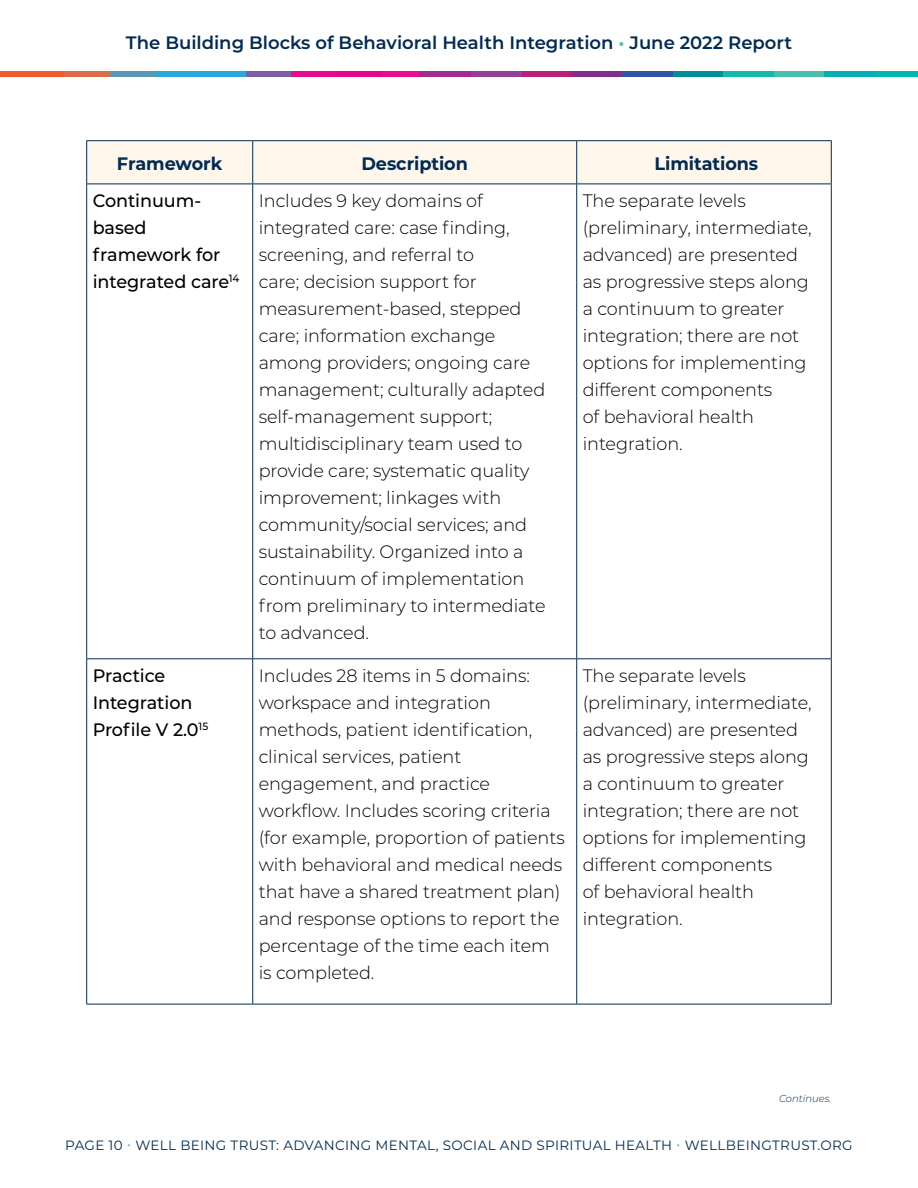
<style>
.page{position:relative;width:918px;height:1188px;background:#fff}
.page>*{position:absolute;margin:0;border:0;box-sizing:border-box;transform-origin:0 0}
.t1{font:300 18px/27px "Montserrat";letter-spacing:-.005em;color:#000}
.t2{font:500 18px/27px "Montserrat";letter-spacing:-.005em;color:#000}
.t3{font:600 18px "Montserrat";color:#002b54}
.t4{font:700 18px "Montserrat";letter-spacing:-.005em;color:#002b54}
.t5{font:13.5px "Montserrat";letter-spacing:.025em;color:#002b54}
.t6{font:italic 300 10.05px "Montserrat";color:#002b54}
.s1{color:#4dc0aa}
</style>
<div class="page">
<div style="left:381px;top:71px;width:40px;height:5px;background:#ec0c8c"></div>
<div style="left:336px;top:71px;width:45px;height:5px;background:#e8058a"></div>
<div style="left:290px;top:71px;width:46px;height:5px;background:#e80a8b"></div>
<div style="left:245px;top:71px;width:45px;height:5px;background:#7d5ea8"></div>
<div style="left:200px;top:71px;width:45px;height:5px;background:#25a9e0"></div>
<div style="left:154px;top:71px;width:46px;height:5px;background:#27aadd"></div>
<div style="left:109px;top:71px;width:45px;height:5px;background:#5c97b3"></div>
<div style="left:64px;top:71px;width:45px;height:5px;background:#db6e49"></div>
<div style="left:18px;top:71px;width:46px;height:5px;background:#f15a2b"></div>
<div style="left:0;top:71px;width:18px;height:5px;background:#f15a2b"></div>
<div style="left:874px;top:71px;width:44px;height:5px;background:#00b9ac"></div>
<div style="left:824px;top:71px;width:50px;height:5px;background:#06aeb9"></div>
<div style="left:773px;top:71px;width:51px;height:5px;background:#49bfaa"></div>
<div style="left:723px;top:71px;width:50px;height:5px;background:#11baad"></div>
<div style="left:672px;top:71px;width:51px;height:5px;background:#028f95"></div>
<div style="left:622px;top:71px;width:50px;height:5px;background:#3355a6"></div>
<div style="left:572px;top:71px;width:50px;height:5px;background:#822b90"></div>
<div style="left:521px;top:71px;width:51px;height:5px;background:#ba1e7a"></div>
<div style="left:471px;top:71px;width:50px;height:5px;background:#954098"></div>
<div style="left:420px;top:71px;width:51px;height:5px;background:#a42990"></div>
<div style="left:87px;top:141px;width:744px;height:43px;background:#fff7eb"></div>
<hr style="left:86px;top:140px;width:167px;height:1px;background:#002b54">
<hr style="left:86px;top:141px;width:1px;height:43px;background:#002b54">
<hr style="left:253px;top:140px;width:324px;height:1px;background:#002b54">
<hr style="left:252px;top:141px;width:1px;height:43px;background:#002b54">
<hr style="left:577px;top:140px;width:255px;height:1px;background:#002b54">
<hr style="left:576px;top:141px;width:1px;height:43px;background:#002b54">
<hr style="left:831px;top:141px;width:1px;height:43px;background:#002b54">
<hr style="left:86px;top:184px;width:167px;height:1px;background:#002b54">
<hr style="left:86px;top:184px;width:1px;height:474px;background:#002b54">
<hr style="left:253px;top:184px;width:324px;height:1px;background:#002b54">
<hr style="left:252px;top:184px;width:1px;height:474px;background:#002b54">
<hr style="left:576px;top:184px;width:1px;height:474px;background:#002b54">
<hr style="left:831px;top:184px;width:1px;height:474px;background:#002b54">
<hr style="left:86px;top:659px;width:167px;height:1px;background:#002b54">
<hr style="left:86px;top:659px;width:1px;height:345px;background:#002b54">
<hr style="left:253px;top:659px;width:324px;height:1px;background:#002b54">
<hr style="left:252px;top:659px;width:1px;height:345px;background:#002b54">
<hr style="left:576px;top:659px;width:1px;height:345px;background:#002b54">
<hr style="left:831px;top:659px;width:1px;height:345px;background:#002b54">
<hr style="left:86px;top:1004px;width:167px;height:1px;background:#002b54">
<hr style="left:253px;top:1004px;width:324px;height:1px;background:#002b54">
<hr style="left:577px;top:1004px;width:255px;height:1px;background:#002b54">
<hr style="left:577px;top:184px;width:255px;height:1px;background:#002b54">
<hr style="left:577px;top:659px;width:255px;height:1px;background:#002b54">
<p class="t3" style="left:126px;top:30px;width:668px">The Building Blocks of Behavioral Health Integration <span class="s1">•</span> June 2022 Report</p>
<p class="t4" style="left:117px;top:150px;width:107px">Framework</p>
<p class="t4" style="left:361px;top:150px;width:108px">Description</p>
<p class="t4" style="left:655px;top:150px;width:105px">Limitations</p>
<p class="t2" style="left:93px;top:187px;width:148px">Continuum&shy;based framework for integrated care<sup>14</sup></p>
<p class="t1" style="left:259px;top:187px;width:288px">Includes 9 key domains of integrated care: case finding, screening, and referral to<br>care; decision support for measurement-based, stepped care; information exchange among providers; ongoing care management; culturally adapted self-management support; multidisciplinary team used to provide care; systematic quality improvement; linkages with community/social services; and sustainability. Organized into a continuum of implementation from preliminary to intermediate to advanced.</p>
<p class="t1" style="left:583px;top:187px;width:231px">The separate levels (preliminary, intermediate, advanced) are presented as progressive steps along a continuum to greater integration; there are not options for implementing different components<br>of behavioral health integration.</p>
<p class="t2" style="left:93px;top:662px;width:117px">Practice<br>Integration<br>Profile V 2.0<sup>15</sup></p>
<p class="t1" style="left:259px;top:662px;width:308px">Includes 28 items in 5 domains: workspace and integration methods, patient identification, clinical services, patient engagement, and practice workflow. Includes scoring criteria (for example, proportion of patients with behavioral and medical needs that have a shared treatment plan) and response options to report the percentage of the time each item is completed.</p>
<p class="t1" style="left:583px;top:662px;width:231px">The separate levels (preliminary, intermediate, advanced) are presented as progressive steps along a continuum to greater integration; there are not options for implementing different components<br>of behavioral health integration.</p>
<p class="t6" style="left:779px;top:1091px;width:54px">Continues.</p>
<p class="t5" style="left:65px;top:1136px;width:789px">PAGE 10 <span class="s1">•</span> WELL BEING TRUST: ADVANCING MENTAL, SOCIAL AND SPIRITUAL HEALTH <span class="s1">•</span> WELLBEINGTRUST.ORG</p>
</div>
